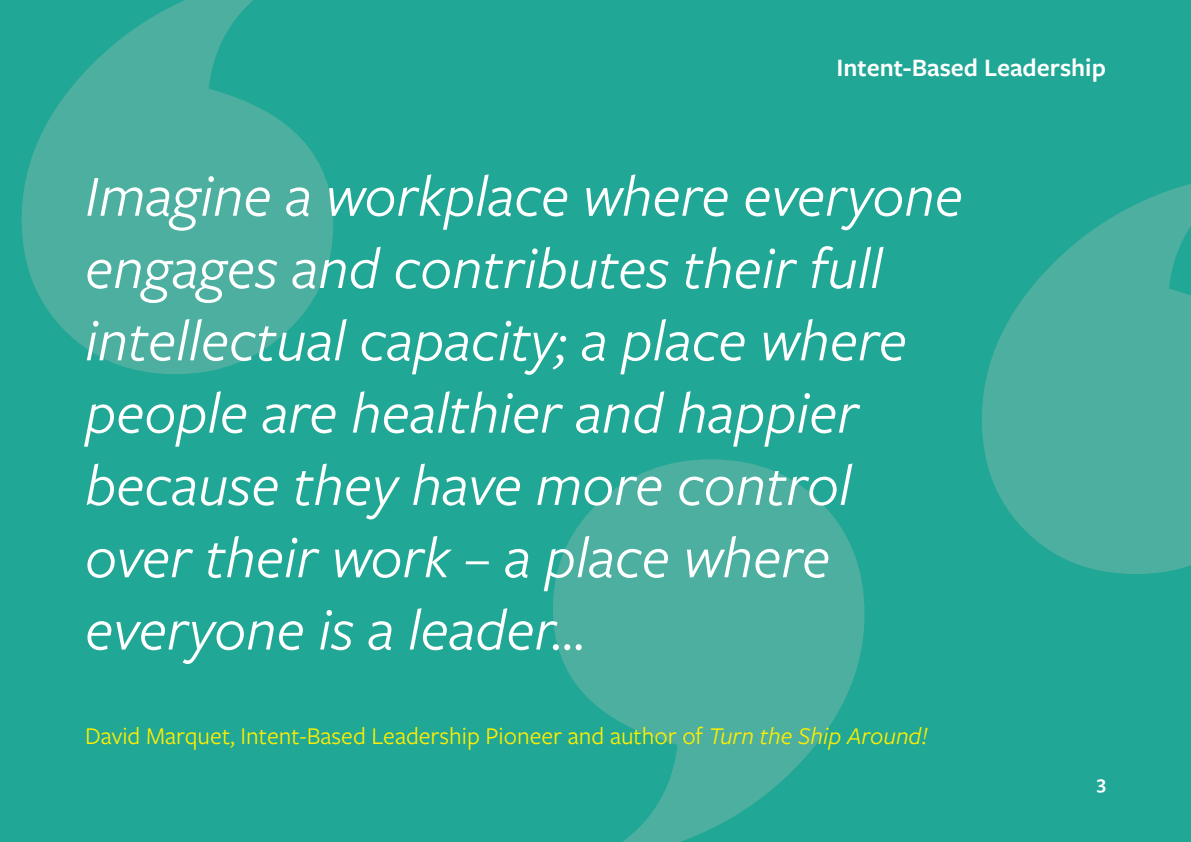
<style>
.page{position:relative;width:1191px;height:842px;background:#21a795}
.page>*{position:absolute;margin:0;border:0;box-sizing:border-box;transform-origin:0 0}
.t1{font:italic 60.2px/72.2px "Freight Sans Pro";color:#fff}
.t2{font:600 26px "Freight Sans Pro";color:#fff}
.t3{font:25px "Freight Sans Pro";color:#fe0}
.t4{font:600 20px "Freight Sans Pro";color:#fff}
.s1{font-style:italic}
</style>
<div class="page">
<svg style="left:22px;top:0;width:311px;height:374px;fill:#4cafa0"></svg>
<svg style="left:982px;top:183px;width:209px;height:391px;fill:#4cafa0"></svg>
<svg style="left:553px;top:459px;width:311px;height:383px;fill:#4cafa0"></svg>
<p class="t2" style="left:836px;top:50px;width:271px">Intent-Based Leadership</p>
<p class="t1" style="left:85px;top:158px;width:879px">Imagine a workplace where everyone engages and contributes their full intellectual capacity; a place where people are healthier and happier because they have more control over their work – a place where everyone is a leader…</p>
<p class="t3" style="left:85px;top:719px;width:844px">David Marquet, Intent-Based Leadership Pioneer and author of <span class="s1">Turn the Ship Around!</span></p>
<p class="t4" style="left:1096px;top:768px;width:11px">3</p>
</div>
